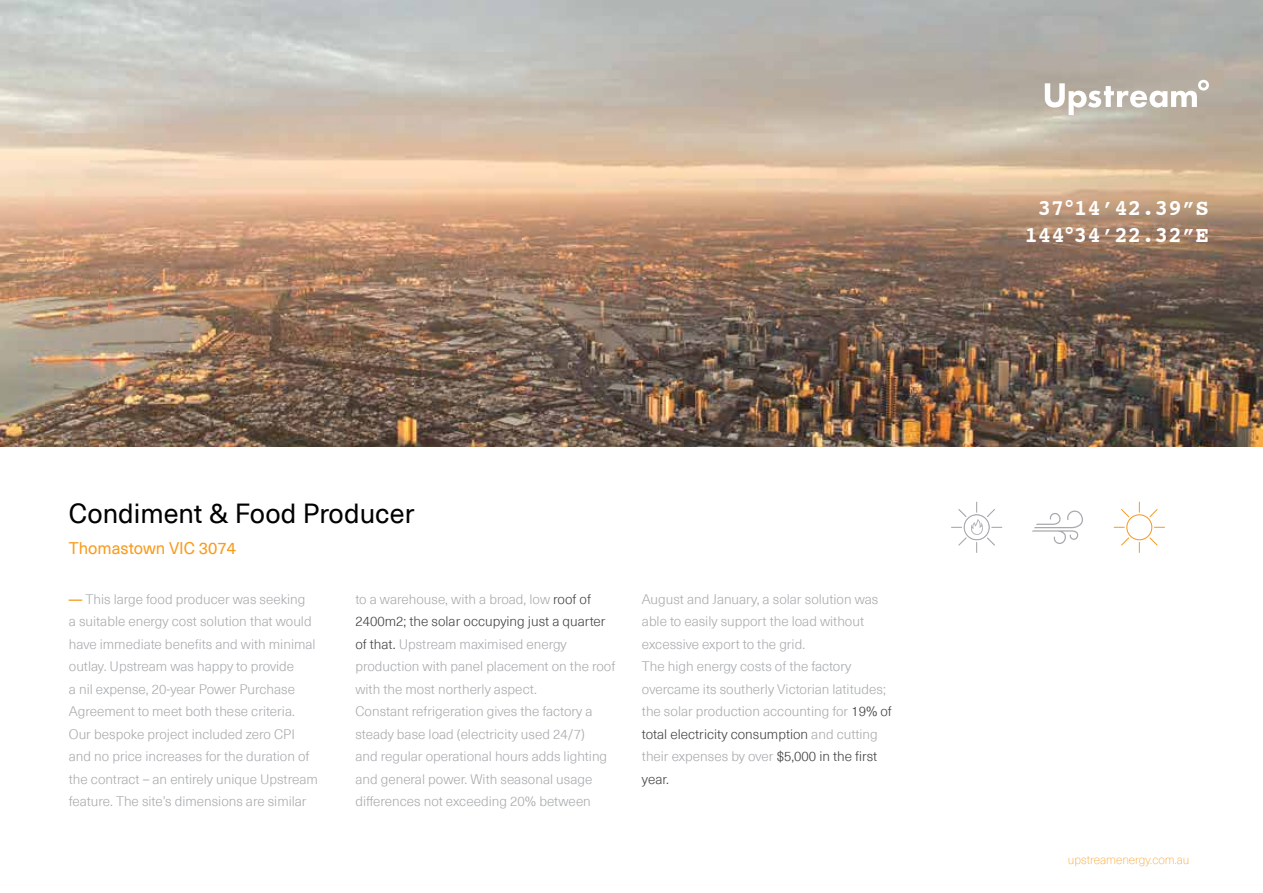
<style>
.page{position:relative;width:1263px;height:893px;background:#fff}
.page>*{position:absolute;margin:0;border:0;box-sizing:border-box;transform-origin:0 0}
.t1{font:27px "Neue Haas Unica W1 G";color:#000}
.t2{font:700 22.5px/27px "Courier";color:#fff;text-align:right}
.t3{font:16.5px "Neue Haas Unica W1 G";color:#f99b1c}
.t4{font:300 13.5px/22.5px "Neue Haas Unica W1 G";color:#a7a9ac}
.t5{font:100 12px "Neue Haas Unica W1 G";color:#f99b1c}
.s1{font-family:"Aktiv Grotesk";font-weight:500;color:#f99b1c}
.s2{color:#414042}
</style>
<div class="page">
<img style="left:0;top:0;width:1263px;height:446px">
<svg style="left:1045px;top:80px;width:164px;height:35px"></svg>
<svg style="left:1114px;top:502px;width:51px;height:51px"></svg>
<svg style="left:1032px;top:511px;width:51px;height:33px"></svg>
<svg style="left:951px;top:502px;width:51px;height:51px"></svg>
<h1 class="t1" style="left:69px;top:493px;width:347px">Condiment &amp; Food Producer</h1>
<p class="t3" style="left:69px;top:536px;width:169px">Thomastown VIC 3074</p>
<p class="t4" style="left:69px;top:587px;width:250px"><span class="s1">—</span> This large food producer was seeking<br>a suitable energy cost solution that would have immediate benefits and with minimal outlay. Upstream was happy to provide<br>a nil expense, 20-year Power Purchase Agreement to meet both these criteria.<br>Our bespoke project included zero CPI and no price increases for the duration of the contract – an entirely unique Upstream feature. The site’s dimensions are similar</p>
<p class="t4" style="left:355px;top:587px;width:261px">to a warehouse, with a broad, low <span class="s2">roof of 2400m2; the solar occupying just a quarter of that.</span> Upstream maximised energy production with panel placement on the roof with the most northerly aspect.<br>Constant refrigeration gives the factory a steady base load (electricity used 24/7)<br>and regular operational hours adds lighting and general power. With seasonal usage differences not exceeding 20% between</p>
<p class="t4" style="left:642px;top:587px;width:251px">August and January, a solar solution was able to easily support the load without excessive export to the grid.<br>The high energy costs of the factory overcame its southerly Victorian latitudes; the solar production accounting for <span class="s2">19% of total electricity consumption</span> and cutting their expenses by over <span class="s2">$5,000 in the first year.</span></p>
<h2 class="t2" style="left:1024px;top:194px;width:186px">37°14’42.39”S<br>144°34’22.32”E</h2>
<p class="t5" style="left:1068px;top:851px;width:123px">upstreamenergy.com.au</p>
</div>
